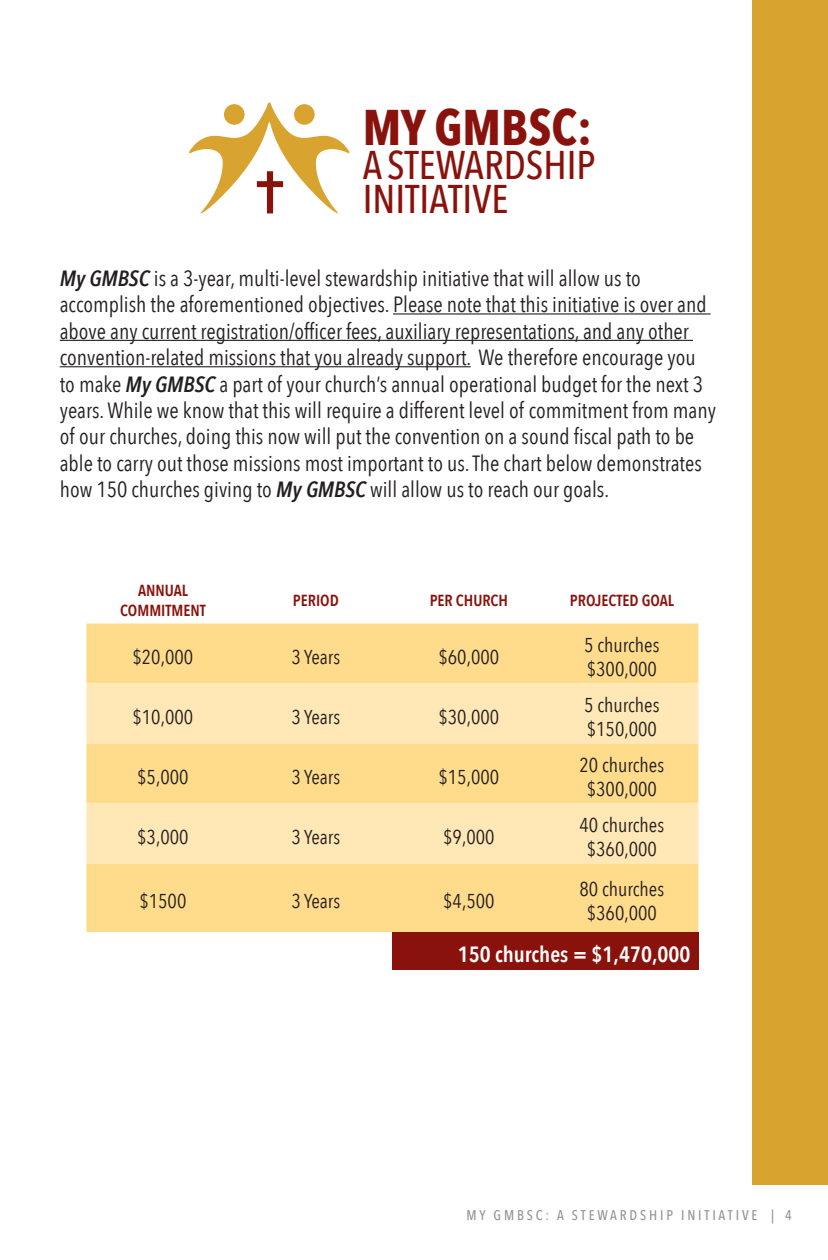
<style>
.page{position:relative;width:828px;height:1260px;background:#fff}
.page>*{position:absolute;margin:0;border:0;box-sizing:border-box;transform-origin:0 0}
.t1{font:700 50px "Avenir Next Condensed";color:#89130c}
.t2{font:500 40px "Avenir Next Condensed";color:#89130c}
.t3{font:22px/26.4px "Avenir Next Condensed";color:#231f20}
.t4{font:600 22px "Avenir Next Condensed";color:#fff}
.t5{font:20px/24px "Avenir Next Condensed";color:#231f20;text-align:center}
.t6{font:600 16px "Avenir Next Condensed";color:#89130c}
.t7{font:500 14px "Avenir Next Condensed";letter-spacing:.2em;color:#929493}
.s1{font-weight:600;font-style:italic}
</style>
<div class="page">
<hr style="left:393px;top:313px;width:318px;height:2px;background:#231f20">
<hr style="left:60px;top:340px;width:633px;height:1px;background:#231f20">
<hr style="left:60px;top:366px;width:411px;height:1px;background:#231f20">
<svg style="left:86px;top:624px;width:612px;height:308px;background:#ffe09c"></svg>
<div style="left:392px;top:932px;width:306px;height:38px;background:#89130c"></div>
<div style="left:752px;top:0;width:76px;height:1184px;background:#d9a330"></div>
<svg style="left:189px;top:102px;width:161px;height:111px"></svg>
<p class="t1" style="left:363px;top:97px;width:231px">MY GMBSC:</p>
<p class="t2" style="left:363px;top:141px;width:234px">A STEWARDSHIP</p>
<p class="t2" style="left:363px;top:175px;width:147px">INITIATIVE</p>
<p class="t3" style="left:60px;top:264px;width:658px"><span class="s1">My GMBSC</span> is a 3-year, multi-level stewardship initiative that will allow us to accomplish the aforementioned objectives. Please note that this initiative is over and above any current registration/officer fees, auxiliary representations, and any other convention-related missions that you already support. We therefore encourage you to make <span class="s1">My GMBSC</span> a part of your church’s annual operational budget for the next 3 years. While we know that this will require a different level of commitment from many of our churches, doing this now will put the convention on a sound fiscal path to be able to carry out those missions most important to us. The chart below demonstrates how 150 churches giving to <span class="s1">My GMBSC</span> will allow us to reach our goals.</p>
<p class="t6" style="left:138px;top:577px;width:52px">ANNUAL</p>
<p class="t6" style="left:120px;top:596px;width:87px">COMMITMENT</p>
<p class="t6" style="left:293px;top:586px;width:47px">PERIOD</p>
<p class="t6" style="left:430px;top:586px;width:80px">PER CHURCH</p>
<p class="t6" style="left:570px;top:586px;width:106px">PROJECTED GOAL</p>
<p class="t5" style="left:133px;top:644px;width:62px">$20,000</p>
<p class="t5" style="left:292px;top:644px;width:50px">3 Years</p>
<p class="t5" style="left:439px;top:644px;width:62px">$60,000</p>
<p class="t5" style="left:133px;top:704px;width:62px">$10,000</p>
<p class="t5" style="left:292px;top:704px;width:50px">3 Years</p>
<p class="t5" style="left:439px;top:704px;width:62px">$30,000</p>
<p class="t5" style="left:584px;top:632px;width:77px">5 churches</p>
<p class="t5" style="left:587px;top:656px;width:72px">$300,000</p>
<p class="t5" style="left:584px;top:692px;width:77px">5 churches</p>
<p class="t5" style="left:587px;top:716px;width:72px">$150,000</p>
<p class="t5" style="left:137px;top:764px;width:53px">$5,000</p>
<p class="t5" style="left:292px;top:764px;width:50px">3 Years</p>
<p class="t5" style="left:439px;top:764px;width:62px">$15,000</p>
<p class="t5" style="left:580px;top:752px;width:86px">20 churches $300,000</p>
<p class="t5" style="left:137px;top:824px;width:53px">$3,000</p>
<p class="t5" style="left:292px;top:824px;width:50px">3 Years</p>
<p class="t5" style="left:443px;top:824px;width:53px">$9,000</p>
<p class="t5" style="left:580px;top:812px;width:86px">40 churches $360,000</p>
<p class="t5" style="left:139px;top:888px;width:48px">$1500</p>
<p class="t5" style="left:292px;top:888px;width:50px">3 Years</p>
<p class="t5" style="left:443px;top:888px;width:53px">$4,500</p>
<p class="t5" style="left:580px;top:876px;width:86px">80 churches $360,000</p>
<p class="t4" style="left:458px;top:935px;width:234px">150 churches = $1,470,000</p>
<p class="t7" style="left:467px;top:1207px;width:327px">MY GMBSC: A STEWARDSHIP INITIATIVE | 4</p>
</div>
